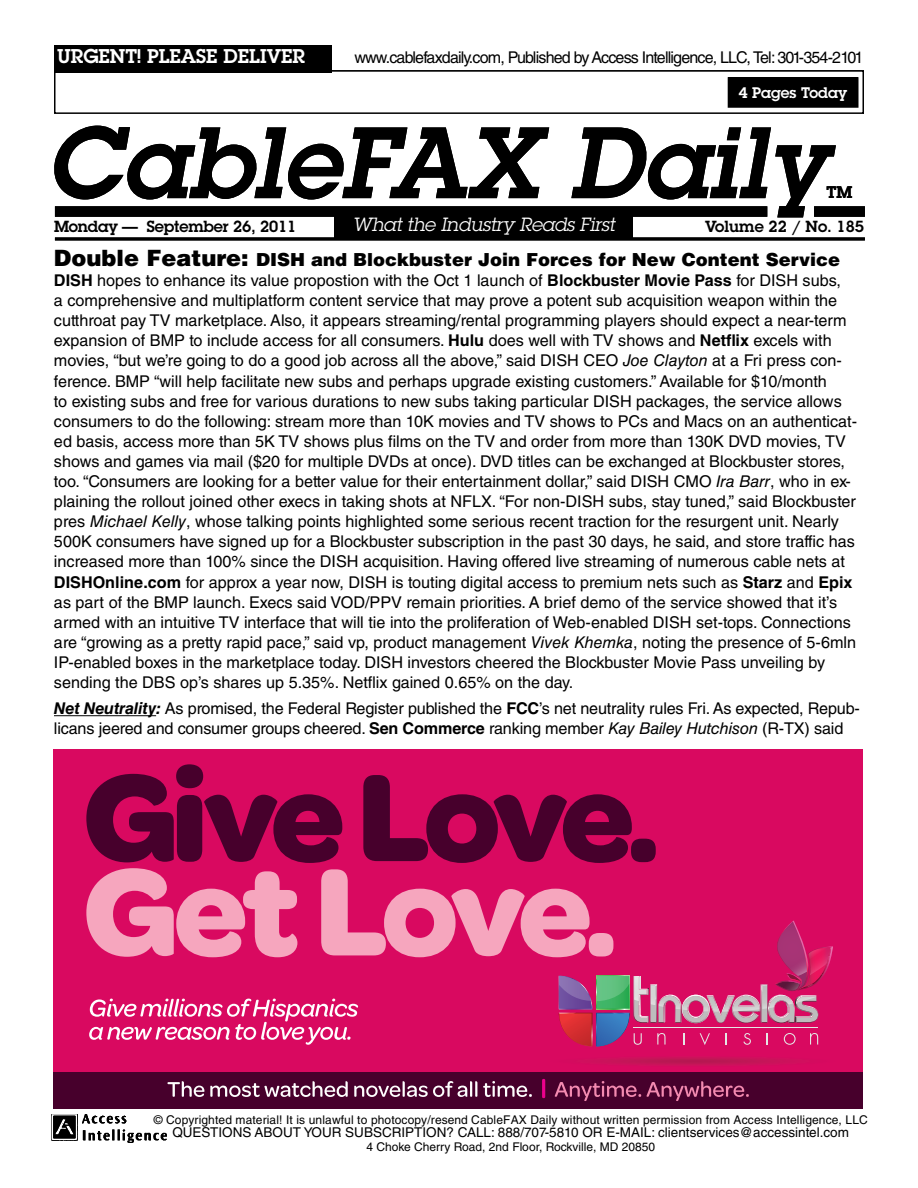
<style>
.page{position:relative;width:918px;height:1188px;background:#fff}
.page>*{position:absolute;margin:0;border:0;box-sizing:border-box;transform-origin:0 0}
.t1{font:italic 600 99px "Lubalin Graph Std";color:#000}
.t2{font:600 19.5px "Lubalin Graph Std";color:#fff}
.t3{font:italic 18.75px "Lubalin Graph Std";letter-spacing:-.01em;color:#fff}
.t4{font:900 18px "Helvetica LT Std";color:#000}
.t5{font:600 16.5px "Lubalin Graph Std";color:#000}
.t6{font:16.2px/20.1px "Helvetica LT Std";color:#000}
.t7{font:16.2px "Helvetica LT Std";letter-spacing:-.05em;color:#000}
.t8{font:600 15.75px "Lubalin Graph Std";letter-spacing:-.01em;color:#000}
.t9{font:600 15px "Lubalin Graph Std";color:#fff}
.t10{font:13.5px "Helvetica LT Std";color:#000}
.t11{font:12px "Helvetica LT Std";letter-spacing:.01em;color:#000}
.s1{font-size:22.5px}
.s2{font-weight:700}
.s3{font-style:italic}
.s4{font-weight:700;font-style:italic}
</style>
<div class="page">
<img style="left:52px;top:1114px;width:115px;height:29px">
<div style="left:55px;top:206px;width:712px;height:11px;background:#000"></div>
<div style="left:814px;top:206px;width:51px;height:11px;background:#000"></div>
<div style="left:334px;top:212px;width:299px;height:26px;background:#000"></div>
<hr style="left:55px;top:237px;width:810px;height:3px;background:#000">
<div style="left:54px;top:70px;width:810px;height:44px;border:2px solid #000"></div>
<div style="left:54px;top:45px;width:278px;height:27px;background:#000"></div>
<div style="left:728px;top:78px;width:130px;height:29px;background:#000"></div>
<div style="left:728px;top:77px;width:131px;height:31px;border:2px solid #000"></div>
<hr style="left:54px;top:715px;width:102px;height:1px;background:#000">
<div style="left:53px;top:749px;width:810px;height:360px;background:#d90960"></div>
<svg style="left:591px;top:1057px;width:204px;height:8px"></svg>
<div style="left:53px;top:1072px;width:810px;height:37px;background:#47002c"></div>
<svg style="left:167px;top:1081px;width:37px;height:16px"></svg>
<svg style="left:210px;top:1081px;width:138px;height:16px"></svg>
<svg style="left:354px;top:1081px;width:123px;height:16px"></svg>
<svg style="left:483px;top:1081px;width:49px;height:16px"></svg>
<hr style="left:542px;top:1079px;width:3px;height:19px;background:#ec008c">
<svg style="left:555px;top:1081px;width:194px;height:20px"></svg>
<svg style="left:86px;top:764px;width:747px;height:283px"></svg>
<p class="t2" style="left:57px;top:43px;width:249px">URGENT! PLEASE DELIVER</p>
<p class="t7" style="left:354px;top:48px;width:511px">www.cablefaxdaily.com, Published by Access Intelligence, LLC, Tel: 301-354-2101</p>
<p class="t9" style="left:739px;top:83px;width:110px">4 Pages Today</p>
<h1 class="t1" style="left:46px;top:97px;width:782px">CableFAX Daily</h1>
<p class="t5" style="left:827px;top:181px;width:27px">TM</p>
<p class="t3" style="left:352px;top:213px;width:264px">What the Industry Reads First</p>
<p class="t8" style="left:705px;top:216px;width:160px">Volume 22 / No. 185</p>
<p class="t8" style="left:54px;top:216px;width:244px">Monday — September 26, 2011</p>
<p class="t4" style="left:54px;top:248px;width:788px"><span class="s1">Double Feature:</span> DISH and Blockbuster Join Forces for New Content Service</p>
<p class="t6" style="left:54px;top:270px;width:805px"><span class="s2">DISH</span> hopes to enhance its value propostion with the Oct 1 launch of <span class="s2">Blockbuster Movie Pass</span> for DISH subs,<br>a comprehensive and multiplatform content service that may prove a potent sub acquisition weapon within the cutthroat pay TV marketplace. Also, it appears streaming/rental programming players should expect a near-term expansion of BMP to include access for all consumers. <span class="s2">Hulu</span> does well with TV shows and <span class="s2">Netflix</span> excels with movies, “but we’re going to do a good job across all the above,” said DISH CEO <span class="s3">Joe Clayton</span> at a Fri press con&shy;ference. BMP “will help facilitate new subs and perhaps upgrade existing customers.” Available for $10/month<br>to existing subs and free for various durations to new subs taking particular DISH packages, the service allows consumers to do the following: stream more than 10K movies and TV shows to PCs and Macs on an authenticat&shy;ed basis, access more than 5K TV shows plus films on the TV and order from more than 130K DVD movies, TV shows and games via mail ($20 for multiple DVDs at once). DVD titles can be exchanged at Blockbuster stores, too. “Consumers are looking for a better value for their entertainment dollar,” said DISH CMO <span class="s3">Ira Barr</span>, who in ex&shy;plaining the rollout joined other execs in taking shots at NFLX. “For non-DISH subs, stay tuned,” said Blockbuster pres <span class="s3">Michael Kelly</span>, whose talking points highlighted some serious recent traction for the resurgent unit. Nearly 500K consumers have signed up for a Blockbuster subscription in the past 30 days, he said, and store traffic has increased more than 100% since the DISH acquisition. Having offered live streaming of numerous cable nets at <span class="s2">DISHOnline.com</span> for approx a year now, DISH is touting digital access to premium nets such as <span class="s2">Starz</span> and <span class="s2">Epix </span>as part of the BMP launch. Execs said VOD/PPV remain priorities. A brief demo of the service showed that it’s armed with an intuitive TV interface that will tie into the proliferation of Web-enabled DISH set-tops. Connections are “growing as a pretty rapid pace,” said vp, product management <span class="s3">Vivek Khemka</span>, noting the presence of 5-6mln IP-enabled boxes in the marketplace today. DISH investors cheered the Blockbuster Movie Pass unveiling by sending the DBS op’s shares up 5.35%. Netflix gained 0.65% on the day.</p>
<p class="t6" style="left:54px;top:698px;width:807px"><span class="s4">Net Neutrality:</span> As promised, the Federal Register published the <span class="s2">FCC</span>’s net neutrality rules Fri. As expected, Repub&shy;licans jeered and consumer groups cheered. <span class="s2">Sen Commerce</span> ranking member <span class="s3">Kay Bailey Hutchison</span> (R-TX) said</p>
<p class="t11" style="left:154px;top:1113px;width:716px">© Copyrighted material! It is unlawful to photocopy/resend CableFAX Daily without written permission from Access Intelligence, LLC</p>
<p class="t10" style="left:172px;top:1125px;width:678px">QUESTIONS ABOUT YOUR SUBSCRIPTION? CALL: 888/707-5810 OR E-MAIL: clientservices@accessintel.com</p>
<p class="t11" style="left:366px;top:1140px;width:290px">4 Choke Cherry Road, 2nd Floor, Rockville, MD 20850</p>
</div>
